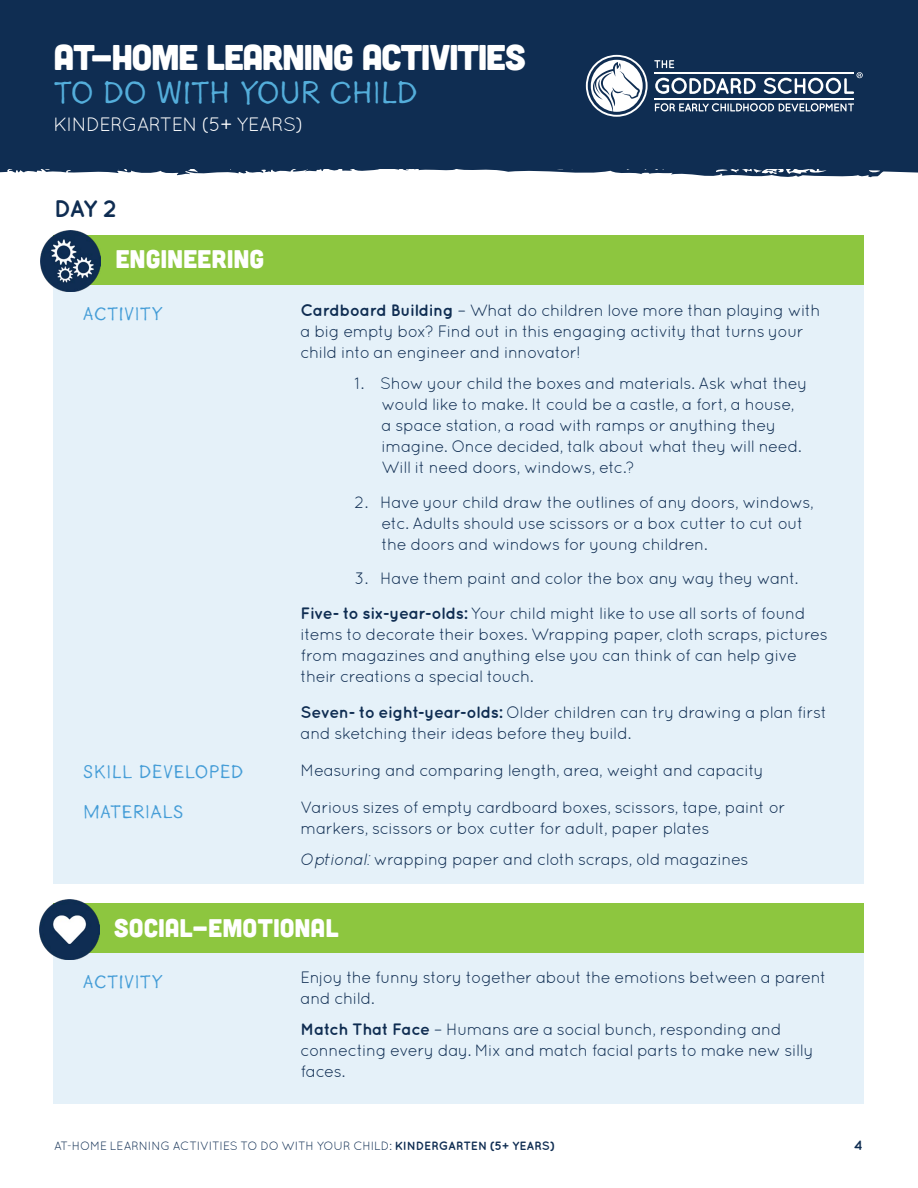
<style>
.page{position:relative;width:918px;height:1188px;background:#fff}
.page>*{position:absolute;margin:0;border:0;box-sizing:border-box;transform-origin:0 0}
.t1{font:35.7px "Cubano";letter-spacing:-.04em;color:#fff}
.t2{font:32.85px "Goodlife Sans";letter-spacing:-.045em;color:#54aedb}
.t3{font:25.5px "Cubano";color:#fff}
.t4{font:700 24px "Quicksand";color:#0f2d52}
.t5{font:19.5px "Goodlife Sans";color:#459dd7}
.t6{font:19.35px "Quicksand";letter-spacing:-.04em;color:#fff}
.t7{font:16.5px/21px "Quicksand";letter-spacing:-.035em;color:#0f2d52}
.t8{font:700 13.5px "Quicksand";color:#0f2d52}
.t9{font:12px "Quicksand";letter-spacing:-.015em;color:#0f2d52}
.s1{font-weight:700}
.s2{font-style:italic}
</style>
<div class="page">
<div style="left:0;top:0;width:918px;height:168px;background:#0f2d52"></div>
<svg style="left:0;top:168px;width:918px;height:10px"></svg>
<svg style="left:655px;top:103px;width:199px;height:8px"></svg>
<svg style="left:654px;top:60px;width:20px;height:8px"></svg>
<svg style="left:655px;top:78px;width:101px;height:16px"></svg>
<hr style="left:654px;top:72px;width:200px;height:2px;background:#fff">
<hr style="left:654px;top:98px;width:200px;height:2px;background:#fff">
<svg style="left:586px;top:55px;width:62px;height:62px"></svg>
<svg style="left:764px;top:72px;width:99px;height:22px"></svg>
<div style="left:54px;top:284px;width:810px;height:599px;background:#e5f1f9"></div>
<div style="left:54px;top:235px;width:810px;height:49px;background:#8dc63f"></div>
<div style="left:54px;top:953px;width:810px;height:150px;background:#e5f1f9"></div>
<div style="left:54px;top:903px;width:810px;height:50px;background:#8dc63f"></div>
<img style="left:40px;top:231px;width:61px;height:60px">
<img style="left:39px;top:899px;width:61px;height:61px">
<h1 class="t1" style="left:54px;top:35px;width:474px">AT-HOME LEARNING ACTIVITIES</h1>
<h2 class="t2" style="left:54px;top:75px;width:366px">TO DO WITH YOUR CHILD</h2>
<p class="t6" style="left:54px;top:114px;width:252px">KINDERGARTEN (5+ YEARS)</p>
<h3 class="t4" style="left:54px;top:194px;width:64px">DAY 2</h3>
<h3 class="t3" style="left:115px;top:243px;width:151px">ENGINEERING</h3>
<p class="t5" style="left:83px;top:303px;width:82px">ACTIVITY</p>
<p class="t7" style="left:301px;top:299px;width:521px"><span class="s1">Cardboard Building</span> – What do children love more than playing with a big empty box? Find out in this engaging activity that turns your child into an engineer and innovator!</p>
<p class="t7" style="left:382px;top:373px;width:427px;text-indent:-27px">1. Show your child the boxes and materials. Ask what they would like to make. It could be a castle, a fort, a house, a space station, a road with ramps or anything they imagine. Once decided, talk about what they will need.<br>Will it need doors, windows, etc.?</p>
<p class="t7" style="left:382px;top:491px;width:434px;text-indent:-27px">2. Have your child draw the outlines of any doors, windows, etc. Adults should use scissors or a box cutter to cut out the doors and windows for young children.</p>
<p class="t7" style="left:301px;top:561px;width:507px;line-height:34.5px;text-indent:54px">3. Have them paint and color the box any way they want.<br><span class="s1">Five- to six-year-olds:</span> Your child might like to use all sorts of found</p>
<p class="t7" style="left:301px;top:623px;width:529px">items to decorate their boxes. Wrapping paper, cloth scraps, pictures from magazines and anything else you can think of can help give their creations a special touch.</p>
<p class="t7" style="left:301px;top:701px;width:528px"><span class="s1">Seven- to eight-year-olds:</span> Older children can try drawing a plan first and sketching their ideas before they build.</p>
<p class="t5" style="left:83px;top:762px;width:162px">SKILL DEVELOPED</p>
<p class="t7" style="left:301px;top:759px;width:465px">Measuring and comparing length, area, weight and capacity</p>
<p class="t5" style="left:83px;top:801px;width:102px">MATERIALS</p>
<p class="t7" style="left:301px;top:796px;width:487px">Various sizes of empty cardboard boxes, scissors, tape, paint or markers, scissors or box cutter for adult, paper plates</p>
<p class="t7" style="left:301px;top:849px;width:450px"><span class="s2">Optional:</span> wrapping paper and cloth scraps, old magazines</p>
<h3 class="t3" style="left:114px;top:911px;width:226px">SOCIAL-EMOTIONAL</h3>
<p class="t5" style="left:83px;top:971px;width:82px">ACTIVITY</p>
<p class="t7" style="left:301px;top:967px;width:528px">Enjoy the funny story together about the emotions between a parent and child.</p>
<p class="t7" style="left:301px;top:1019px;width:515px"><span class="s1">Match That Face</span> – Humans are a social bunch, responding and connecting every day. Mix and match facial parts to make new silly faces.</p>
<p class="t9" style="left:54px;top:1139px;width:502px">AT-HOME LEARNING ACTIVITIES TO DO WITH YOUR CHILD: <span class="s1">KINDERGARTEN (5+ YEARS)</span></p>
<p class="t8" style="left:854px;top:1137px;width:10px">4</p>
</div>
